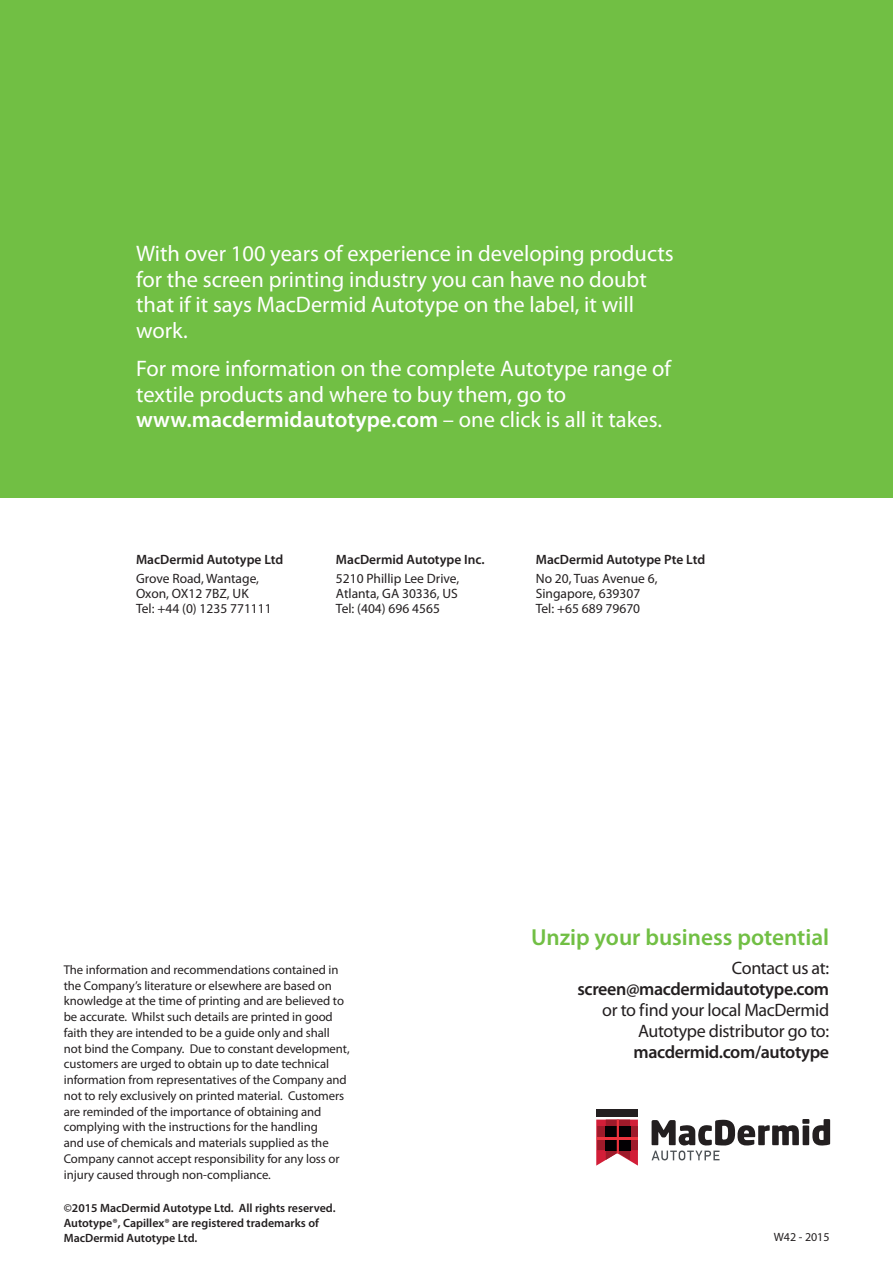
<style>
.page{position:relative;width:893px;height:1263px;background:#fff}
.page>*{position:absolute;margin:0;border:0;box-sizing:border-box;transform-origin:0 0}
.t1{font:600 23.25px "Myriad Pro";color:#71bf44}
.t2{font:22.5px/25.5px "Myriad Pro";color:#fff}
.t3{font:18px/21px "Myriad Pro";letter-spacing:-.02em;color:#231f20;text-align:right}
.t4{font:600 18px "Myriad Pro";letter-spacing:-.02em;color:#231f20}
.t5{font:13.5px/15px "Myriad Pro";color:#231f20}
.t6{font:600 13.5px/19.2px "Myriad Pro";color:#231f20}
.t7{font:12.75px/15.8px "Myriad Pro";letter-spacing:-.005em;color:#231f20}
.t8{font:600 12px/15px "Myriad Pro";color:#231f20}
.t9{font:12px "Myriad Pro";color:#231f20}
.s1{font-weight:600}
.s2{font-weight:400}
.s3{font-weight:400;color:#fff}
</style>
<div class="page">
<div style="left:0;top:0;width:893px;height:497px;background:#71bf44"></div>
<svg style="left:596px;top:1119px;width:42px;height:46px;background:#933541"></svg>
<div style="left:596px;top:1109px;width:42px;height:7px;background:#231f20"></div>
<svg style="left:651px;top:1119px;width:179px;height:41px"></svg>
<h2 class="t2" style="left:136px;top:241px;width:539px">With over 100 years of experience in developing products for the screen printing industry you can have no doubt that if it says MacDermid Autotype on the label, it will work.</h2>
<h2 class="t2" style="left:136px;top:355px;width:536px">For more information on the complete Autotype range of textile products and where to buy them, go to <span class="s1">www.macdermidautotype.com</span> – one click is all it takes.</h2>
<p class="t6" style="left:136px;top:550px;width:149px">MacDermid Autotype Ltd</p>
<p class="t5" style="left:136px;top:571px;width:137px">Grove Road, Wantage,<br>Oxon, OX12 7BZ, UK<br>Tel: +44 (0) 1235 771111</p>
<p class="t6" style="left:336px;top:550px;width:150px">MacDermid Autotype Inc.</p>
<p class="t5" style="left:336px;top:571px;width:125px;text-align:justify">5210 Phillip Lee Drive, Atlanta, GA 30336, US Tel: (404) 696 4565</p>
<p class="t6" style="left:536px;top:550px;width:186px">MacDermid Autotype Pte Ltd<br><span class="s2">No 20, Tuas Avenue 6,</span> <span class="s3">Singapore,</span></p>
<p class="t5" style="left:536px;top:586px;width:106px">Singapore, 639307<br>Tel: +65 689 79670</p>
<p class="t7" style="left:64px;top:961px;width:287px">The information and recommendations contained in the Company’s literature or elsewhere are based on knowledge at the time of printing and are believed to be accurate. Whilst such details are printed in good faith they are intended to be a guide only and shall not bind the Company. Due to constant development, customers are urged to obtain up to date technical information from representatives of the Company and not to rely exclusively on printed material. Customers are reminded of the importance of obtaining and complying with the instructions for the handling<br>and use of chemicals and materials supplied as the Company cannot accept responsibility for any loss or injury caused through non-compliance.</p>
<p class="t8" style="left:64px;top:1200px;width:273px">©2015 MacDermid Autotype Ltd. All rights reserved.<br>Autotype®, Capillex® are registered trademarks of<br>MacDermid Autotype Ltd.</p>
<h1 class="t1" style="left:531px;top:922px;width:300px">Unzip your business potential</h1>
<h3 class="t3" style="left:732px;top:958px;width:99px">Contact us at:</h3>
<h3 class="t4" style="left:577px;top:978px;width:253px">screen@macdermidautotype.com</h3>
<h3 class="t3" style="left:602px;top:1000px;width:228px">or to find your local MacDermid<br>Autotype distributor go to:</h3>
<h3 class="t4" style="left:633px;top:1041px;width:197px">macdermid.com/autotype</h3>
<p class="t9" style="left:774px;top:1230px;width:57px">W42 - 2015</p>
</div>
